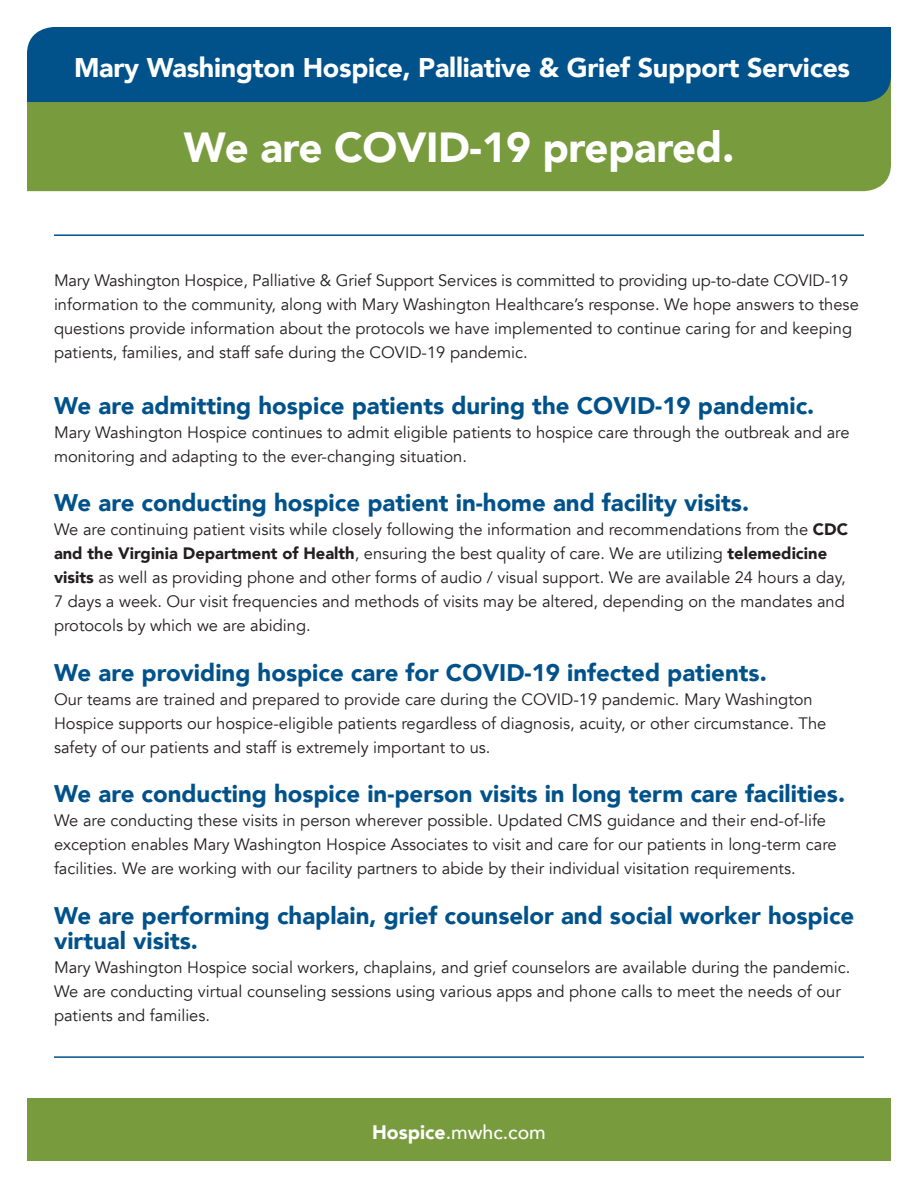
<style>
.page{position:relative;width:918px;height:1188px;background:#fff}
.page>*{position:absolute;margin:0;border:0;box-sizing:border-box;transform-origin:0 0}
.t1{font:900 42px "Avenir";letter-spacing:-.01em;color:#fff}
.t2{font:900 27px "Avenir";letter-spacing:-.01em;color:#fff}
.t3{font:900 24px/25.5px "Avenir";color:#01528a}
.t4{font:500 19.5px "Avenir";color:#fff}
.t5{font:16.5px/24px "Avenir";color:#231f20}
.s1{font-weight:900}
</style>
<div class="page">
<div style="left:27px;top:102px;width:864px;height:89px;background:#789b3d"></div>
<div style="left:27px;top:1098px;width:864px;height:63px;background:#789b3d"></div>
<div style="left:27px;top:27px;width:864px;height:75px;background:#01528a"></div>
<hr style="left:54px;top:234px;width:810px;height:2px;background:#01528a">
<hr style="left:54px;top:1056px;width:810px;height:2px;background:#01528a">
<h2 class="t2" style="left:74px;top:45px;width:778px">Mary Washington Hospice, Palliative &amp; Grief Support Services</h2>
<h1 class="t1" style="left:184px;top:112px;width:552px">We are COVID-19 prepared.</h1>
<p class="t5" style="left:54px;top:269px;width:806px">Mary Washington Hospice, Palliative &amp; Grief Support Services is committed to providing up-to-date COVID-19 information to the community, along with Mary Washington Healthcare’s response. We hope answers to these questions provide information about the protocols we have implemented to continue caring for and keeping patients, families, and staff safe during the COVID-19 pandemic.</p>
<h3 class="t3" style="left:54px;top:392px;width:762px">We are admitting hospice patients during the COVID-19 pandemic.</h3>
<p class="t5" style="left:54px;top:420px;width:797px">Mary Washington Hospice continues to admit eligible patients to hospice care through the outbreak and are monitoring and adapting to the ever-changing situation.</p>
<h3 class="t3" style="left:54px;top:489px;width:697px">We are conducting hospice patient in-home and facility visits.</h3>
<p class="t5" style="left:54px;top:518px;width:796px">We are continuing patient visits while closely following the information and recommendations from the <span class="s1">CDC and the Virginia Department of Health</span>, ensuring the best quality of care. We are utilizing <span class="s1">telemedicine visits</span> as well as providing phone and other forms of audio / visual support. We are available 24 hours a day, 7 days a week. Our visit frequencies and methods of visits may be altered, depending on the mandates and protocols by which we are abiding.</p>
<h3 class="t3" style="left:54px;top:659px;width:714px">We are providing hospice care for COVID-19 infected patients.</h3>
<p class="t5" style="left:54px;top:687px;width:774px">Our teams are trained and prepared to provide care during the COVID-19 pandemic. Mary Washington<br>Hospice supports our hospice-eligible patients regardless of diagnosis, acuity, or other circumstance. The safety of our patients and staff is extremely important to us.</p>
<h3 class="t3" style="left:54px;top:780px;width:793px">We are conducting hospice in-person visits in long term care facilities.</h3>
<p class="t5" style="left:54px;top:809px;width:784px">We are conducting these visits in person wherever possible. Updated CMS guidance and their end-of-life exception enables Mary Washington Hospice Associates to visit and care for our patients in long-term care facilities. We are working with our facility partners to abide by their individual visitation requirements.</p>
<h3 class="t3" style="left:54px;top:902px;width:802px">We are performing chaplain, grief counselor and social worker hospice virtual visits.</h3>
<p class="t5" style="left:54px;top:956px;width:798px">Mary Washington Hospice social workers, chaplains, and grief counselors are available during the pandemic.<br>We are conducting virtual counseling sessions using various apps and phone calls to meet the needs of our patients and families.</p>
<p class="t4" style="left:372px;top:1116px;width:175px"><span class="s1">Hospice</span>.mwhc.com</p>
</div>
